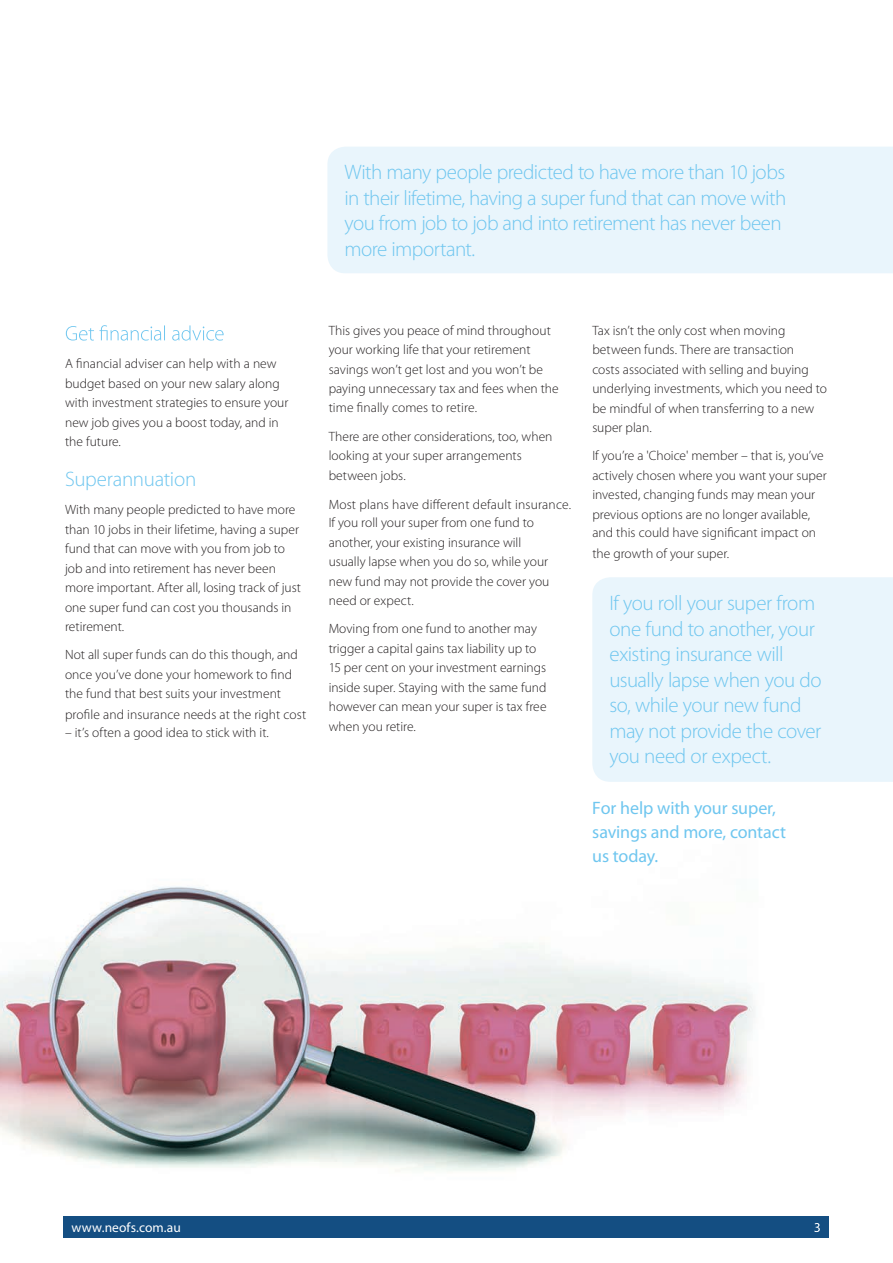
<style>
.page{position:relative;width:893px;height:1263px;background:#fff}
.page>*{position:absolute;margin:0;border:0;box-sizing:border-box;transform-origin:0 0}
.t1{font:300 21px/25.5px "Myriad Pro";letter-spacing:-.025em;color:#6fc6ef}
.t2{font:18px/24px "Myriad Pro";letter-spacing:-.01em;color:#6fc6ef}
.t3{font:300 13.5px/19.5px "Myriad Pro";color:#231f20}
.t4{font:13.5px "Myriad Pro";letter-spacing:.005em;color:#fff}
</style>
<div class="page">
<div style="left:64px;top:1216px;width:765px;height:21px;background:#144e82"></div>
<svg style="left:814px;top:1223px;width:6px;height:9px"></svg>
<img style="left:0;top:886px;width:755px;height:285px">
<svg style="left:66px;top:325px;width:158px;height:16px"></svg>
<div style="left:327px;top:147px;width:566px;height:126px;background:#e9f5fc"></div>
<div style="left:592px;top:577px;width:301px;height:205px;background:#e9f5fc"></div>
<p class="t1" style="left:344px;top:160px;width:443px">With many people predicted to have more than 10 jobs in their lifetime, having a super fund that can move with you from job to job and into retirement has never been more important.</p>
<p class="t3" style="left:65px;top:354px;width:213px">A financial adviser can help with a new</p>
<p class="t3" style="left:65px;top:374px;width:225px">budget based on your new salary along with investment strategies to ensure your new job gives you a boost today, and in the future.</p>
<p class="t1" style="left:65px;top:467px;width:133px">Superannuation</p>
<p class="t3" style="left:65px;top:500px;width:238px">With many people predicted to have more than 10 jobs in their lifetime, having a super fund that can move with you from job to job and into retirement has never been more important. After all, losing track of just one super fund can cost you thousands in retirement.</p>
<p class="t3" style="left:65px;top:645px;width:234px">Not all super funds can do this though, and</p>
<p class="t3" style="left:65px;top:684px;width:217px">the fund that best suits your investment</p>
<p class="t3" style="left:65px;top:723px;width:205px">– it’s often a good idea to stick with it.</p>
<p class="t3" style="left:65px;top:665px;width:229px">once you’ve done your homework to find</p>
<p class="t3" style="left:65px;top:705px;width:243px">profile and insurance needs at the right cost</p>
<p class="t3" style="left:329px;top:321px;width:232px">This gives you peace of mind throughout your working life that your retirement savings won’t get lost and you won’t be paying unnecessary tax and fees when the</p>
<p class="t3" style="left:329px;top:427px;width:225px">There are other considerations, too, when looking at your super arrangements between jobs.</p>
<p class="t3" style="left:329px;top:513px;width:222px">If you roll your super from one fund to another, your existing insurance will usually lapse when you do so, while your new fund may not provide the cover you need or expect.</p>
<p class="t3" style="left:329px;top:619px;width:219px">Moving from one fund to another may trigger a capital gains tax liability up to 15 per cent on your investment earnings inside super. Staying with the same fund however can mean your super is tax free when you retire.</p>
<p class="t3" style="left:329px;top:398px;width:150px">time finally comes to retire.</p>
<p class="t3" style="left:329px;top:495px;width:244px">Most plans have different default insurance.</p>
<p class="t3" style="left:592px;top:320px;width:236px">Tax isn’t the only cost when moving between funds. There are transaction<br>costs associated with selling and buying underlying investments, which you need to be mindful of when transferring to a new super plan.</p>
<p class="t3" style="left:592px;top:446px;width:236px">If you’re a 'Choice' member – that is, you’ve actively chosen where you want your super invested, changing funds may mean your previous options are no longer available,</p>
<p class="t3" style="left:592px;top:543px;width:138px">the growth of your super.</p>
<p class="t3" style="left:592px;top:523px;width:225px">and this could have significant impact on</p>
<p class="t1" style="left:609px;top:591px;width:214px">If you roll your super from one fund to another, your existing insurance will usually lapse when you do so, while your new fund may not provide the cover you need or expect.</p>
<p class="t2" style="left:592px;top:796px;width:195px">For help with your super, savings and more, contact us today.</p>
<p class="t4" style="left:71px;top:1219px;width:111px">www.neofs.com.au</p>
</div>
